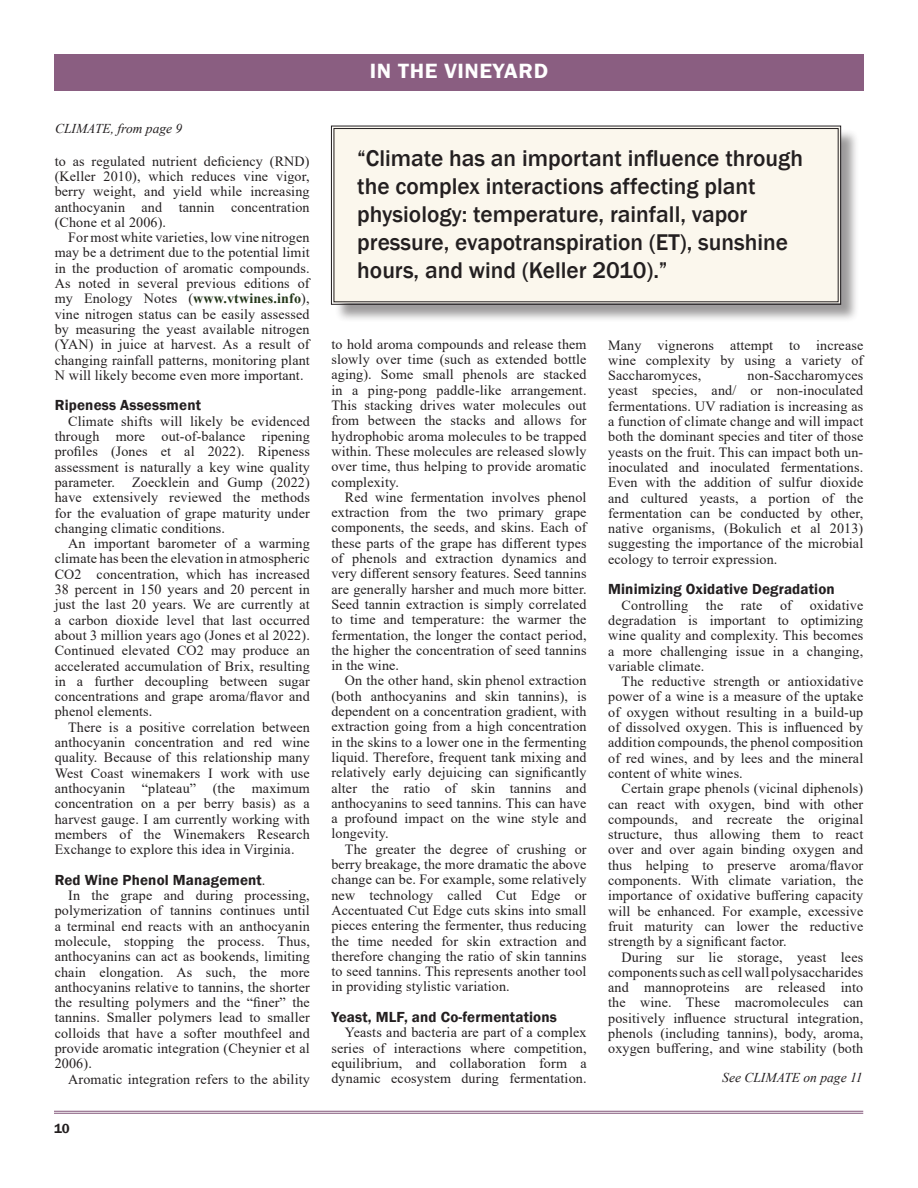
<style>
.page{position:relative;width:918px;height:1188px;background:#fff}
.page>*{position:absolute;margin:0;border:0;box-sizing:border-box;transform-origin:0 0}
.t1{font:500 23.4px/27.9px "Franklin Gothic";color:#231f20}
.t2{font:600 21.15px "Franklin Gothic";letter-spacing:.03em;color:#fff;scale:1.05 1}
.t3{font:600 15px "Franklin Gothic";letter-spacing:.01em;color:#231f20}
.t4{font:14.1px/15.3px "Times New Roman";letter-spacing:.01em;color:#231f20;text-align:justify}
.t5{font:italic 13.5px "Times New Roman";color:#231f20}
.t6{font:600 13.5px "Franklin Gothic";color:#231f20}
.s1{font-weight:700;color:#233719}
.s2{font-family:"Times New Roman";font-weight:400;font-size:14.1px}
</style>
<div class="page">
<div style="left:54px;top:54px;width:810px;height:36px;background:#8a5e81"></div>
<hr style="left:54px;top:1111px;width:809px;height:1px;background:#825478">
<hr style="left:54px;top:1113px;width:809px;height:1px;background:#825478">
<div style="left:334px;top:128px;width:526px;height:195px;background:#231f20;opacity:.45"></div>
<div style="left:331px;top:126px;width:510px;height:179px;background:#fbf7ed"></div>
<div style="left:334px;top:128px;width:504px;height:174px;border:1px solid #231f20"></div>
<p class="t5" style="left:55px;top:119px;width:129px">CLIMATE, from page 9</p>
<p class="t4" style="left:55px;top:153px;width:256px">to as regulated nutrient deficiency (RND) (Keller 2010), which reduces vine vigor, berry weight, and yield while increasing anthocyanin and tannin concentration (Chone et al 2006).</p>
<p class="t4" style="left:55px;top:229px;width:257px;text-indent:13px">For most white varieties, low vine nitrogen may be a detriment due to the potential limit in the production of aromatic compounds.<br>As noted in several previous editions of my Enology Notes (<span class="s1">www.vtwines.info</span>), vine nitrogen status can be easily assessed by measuring the yeast available nitrogen (YAN) in juice at harvest. As a result of changing rainfall patterns, monitoring plant N will likely become even more important.</p>
<p class="t3" style="left:55px;top:396px;width:148px">Ripeness Assessment</p>
<p class="t4" style="left:55px;top:413px;width:257px;text-indent:13px">Climate shifts will likely be evidenced through more out-of-balance ripening profiles (Jones et al 2022). Ripeness assessment is naturally a key wine quality parameter. Zoecklein and Gump (2022) have extensively reviewed the methods for the evaluation of grape maturity under changing climatic conditions.</p>
<p class="t4" style="left:55px;top:535px;width:257px;text-indent:13px">An important barometer of a warming climate has been the elevation in atmospheric CO2 concentration, which has increased 38 percent in 150 years and 20 percent in just the last 20 years. We are currently at a carbon dioxide level that last occurred about 3 million years ago (Jones et al 2022).<br>Continued elevated CO2 may produce an accelerated accumulation of Brix, resulting in a further decoupling between sugar concentrations and grape aroma/flavor and phenol elements.</p>
<p class="t4" style="left:55px;top:719px;width:257px;text-indent:13px">There is a positive correlation between anthocyanin concentration and red wine quality. Because of this relationship many West Coast winemakers I work with use anthocyanin “plateau” (the maximum concentration on a per berry basis) as a harvest gauge. I am currently working with members of the Winemakers Research Exchange to explore this idea in Virginia.</p>
<p class="t3" style="left:55px;top:871px;width:212px">Red Wine Phenol Management<span class="s2">.</span></p>
<p class="t4" style="left:55px;top:887px;width:257px;text-indent:13px">In the grape and during processing, polymerization of tannins continues until a terminal end reacts with an anthocyanin molecule, stopping the process. Thus, anthocyanins can act as bookends, limiting chain elongation. As such, the more anthocyanins relative to tannins, the shorter the resulting polymers and the “finer” the tannins. Smaller polymers lead to smaller colloids that have a softer mouthfeel and provide aromatic integration (Cheynier et al 2006).</p>
<p class="t4" style="left:68px;top:1071px;width:243px">Aromatic integration refers to the ability</p>
<p class="t6" style="left:54px;top:1120px;width:17px">10</p>
<h2 class="t2" style="left:370px;top:58px;width:171px">IN THE VINEYARD</h2>
<h1 class="t1" style="left:357px;top:145px;width:447px">“Climate has an important influence through the complex interactions affecting plant physiology: temperature, rainfall, vapor pressure, evapotranspiration (ET), sunshine hours, and wind (Keller 2010).”</h1>
<p class="t4" style="left:331px;top:336px;width:257px">to hold aroma compounds and release them slowly over time (such as extended bottle aging). Some small phenols are stacked in a ping-pong paddle-like arrangement.<br>This stacking drives water molecules out from between the stacks and allows for hydrophobic aroma molecules to be trapped within. These molecules are released slowly over time, thus helping to provide aromatic complexity.</p>
<p class="t4" style="left:331px;top:489px;width:257px;text-indent:13px">Red wine fermentation involves phenol extraction from the two primary grape components, the seeds, and skins. Each of these parts of the grape has different types of phenols and extraction dynamics and very different sensory features. Seed tannins are generally harsher and much more bitter.<br>Seed tannin extraction is simply correlated to time and temperature: the warmer the fermentation, the longer the contact period, the higher the concentration of seed tannins in the wine.</p>
<p class="t4" style="left:331px;top:673px;width:257px;text-indent:13px">On the other hand, skin phenol extraction (both anthocyanins and skin tannins), is dependent on a concentration gradient, with extraction going from a high concentration in the skins to a lower one in the fermenting liquid. Therefore, frequent tank mixing and relatively early dejuicing can significantly alter the ratio of skin tannins and anthocyanins to seed tannins. This can have a profound impact on the wine style and longevity.</p>
<p class="t4" style="left:331px;top:841px;width:257px;text-indent:13px">The greater the degree of crushing or berry breakage, the more dramatic the above change can be. For example, some relatively new technology called Cut Edge or Accentuated Cut Edge cuts skins into small pieces entering the fermenter, thus reducing the time needed for skin extraction and therefore changing the ratio of skin tannins to seed tannins. This represents another tool in providing stylistic variation.</p>
<p class="t3" style="left:331px;top:1008px;width:227px">Yeast, MLF, and Co-fermentations</p>
<p class="t4" style="left:331px;top:1025px;width:257px;text-indent:13px">Yeasts and bacteria are part of a complex series of interactions where competition, equilibrium, and collaboration form a dynamic ecosystem during fermentation.</p>
<p class="t4" style="left:608px;top:337px;width:257px">Many vignerons attempt to increase wine complexity by using a variety of Saccharomyces,</p>
<p class="t4" style="left:608px;top:367px;width:257px;text-indent:139px">non-Saccharomyces yeast species, and/ or non-inoculated fermentations. UV radiation is increasing as a function of climate change and will impact both the dominant species and titer of those yeasts on the fruit. This can impact both un&shy;inoculated and inoculated fermentations.<br>Even with the addition of sulfur dioxide and cultured yeasts, a portion of the fermentation can be conducted by other, native organisms, (Bokulich et al 2013) suggesting the importance of the microbial ecology to terroir expression.</p>
<p class="t3" style="left:608px;top:580px;width:228px">Minimizing Oxidative Degradation</p>
<p class="t4" style="left:622px;top:597px;width:68px">Controlling</p>
<p class="t4" style="left:706px;top:597px;width:19px">the</p>
<p class="t4" style="left:741px;top:597px;width:23px">rate</p>
<p class="t4" style="left:780px;top:597px;width:13px">of</p>
<p class="t4" style="left:608px;top:597px;width:257px;text-indent:202px">oxidative degradation is important to optimizing wine quality and complexity. This becomes a more challenging issue in a changing, variable climate.</p>
<p class="t4" style="left:608px;top:673px;width:257px;text-indent:13px">The reductive strength or antioxidative power of a wine is a measure of the uptake of oxygen without resulting in a build-up of dissolved oxygen. This is influenced by addition compounds, the phenol composition of red wines, and by lees and the mineral content of white wines.</p>
<p class="t4" style="left:608px;top:780px;width:257px;text-indent:13px">Certain grape phenols (vicinal diphenols) can react with oxygen, bind with other compounds, and recreate the original structure, thus allowing them to react over and over again binding oxygen and thus helping to preserve aroma/flavor components. With climate variation, the importance of oxidative buffering capacity will be enhanced. For example, excessive fruit maturity can lower the reductive strength by a significant factor.</p>
<p class="t4" style="left:608px;top:949px;width:257px;text-indent:13px">During sur lie storage, yeast lees components such as cell wall polysaccharides and mannoproteins are released into the wine. These macromolecules can positively influence structural integration, phenols (including tannins), body, aroma, oxygen buffering, and wine stability (both</p>
<p class="t5" style="left:722px;top:1069px;width:142px">See CLIMATE on page 11</p>
</div>
